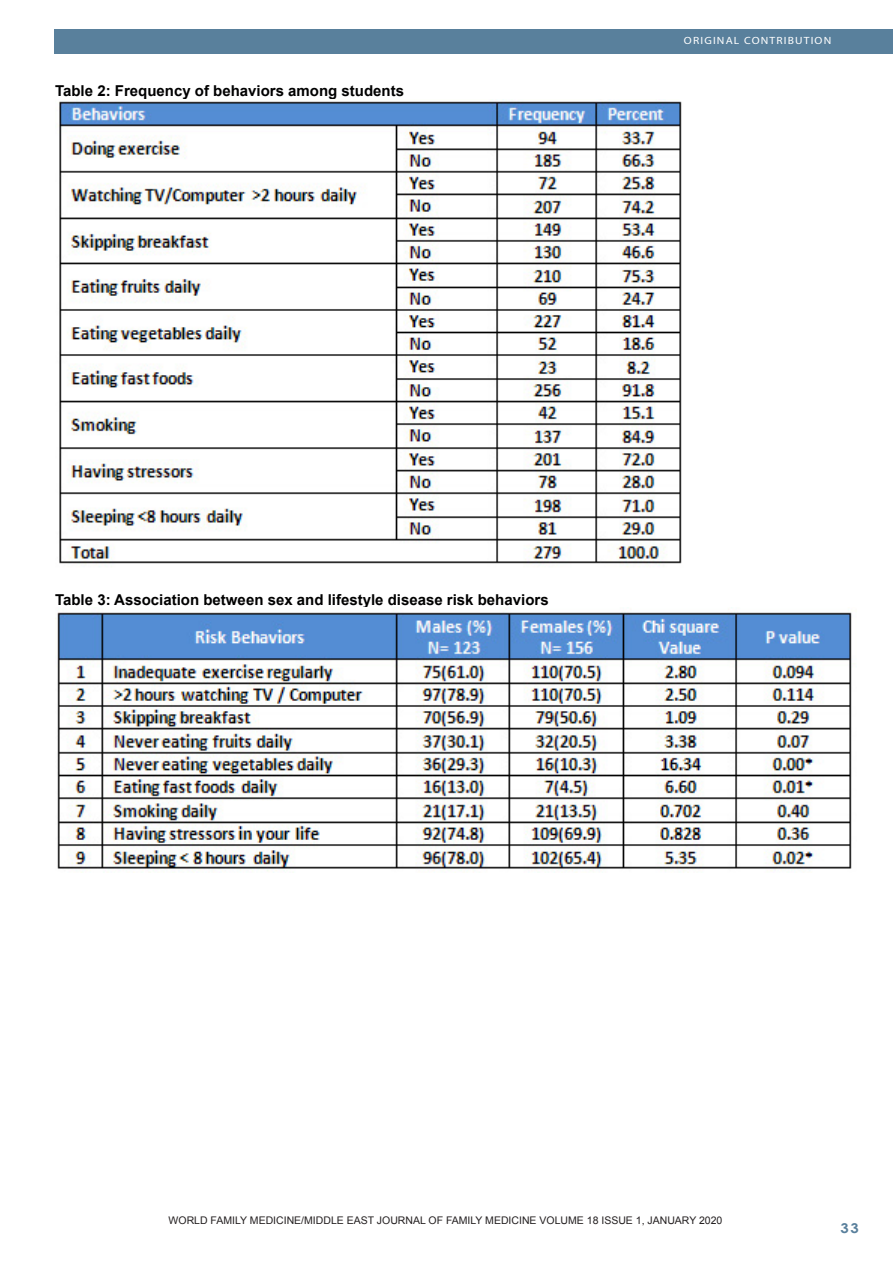
<style>
.page{position:relative;width:893px;height:1263px;background:#fff}
.page>*{position:absolute;margin:0;border:0;box-sizing:border-box;transform-origin:0 0}
.Footnote_Text{font:700 15px "Arial";color:#000}
.t1{font:700 13.5px "Century Gothic";color:#59809c;scale:1.1 1}
.Footnote_Text-2{font:10.5px "Arial";color:#231f20}
.t2{font:10.5px "Myriad";letter-spacing:.1em;color:#fff;scale:1.1 1}
</style>
<div class="page">
<div style="left:54px;top:30px;width:839px;height:24px;background:#59809c"></div>
<img style="left:59px;top:99px;width:623px;height:468px">
<img style="left:55px;top:612px;width:797px;height:260px">
<p class="Footnote_Text" style="left:55px;top:81px;width:350px">Table 2: Frequency of behaviors among students</p>
<p class="t2" style="left:684px;top:35px;width:135px">ORIGINAL CONTRIBUTION</p>
<p class="Footnote_Text" style="left:55px;top:590px;width:495px">Table 3: Association between sex and lifestyle disease risk behaviors</p>
<p class="Footnote_Text-2" style="left:169px;top:1214px;width:555px">WORLD FAMILY MEDICINE/MIDDLE EAST JOURNAL OF FAMILY MEDICINE VOLUME 18 ISSUE 1, JANUARY 2020</p>
<p class="t1" style="left:840px;top:1218px;width:18px">33</p>
</div>
